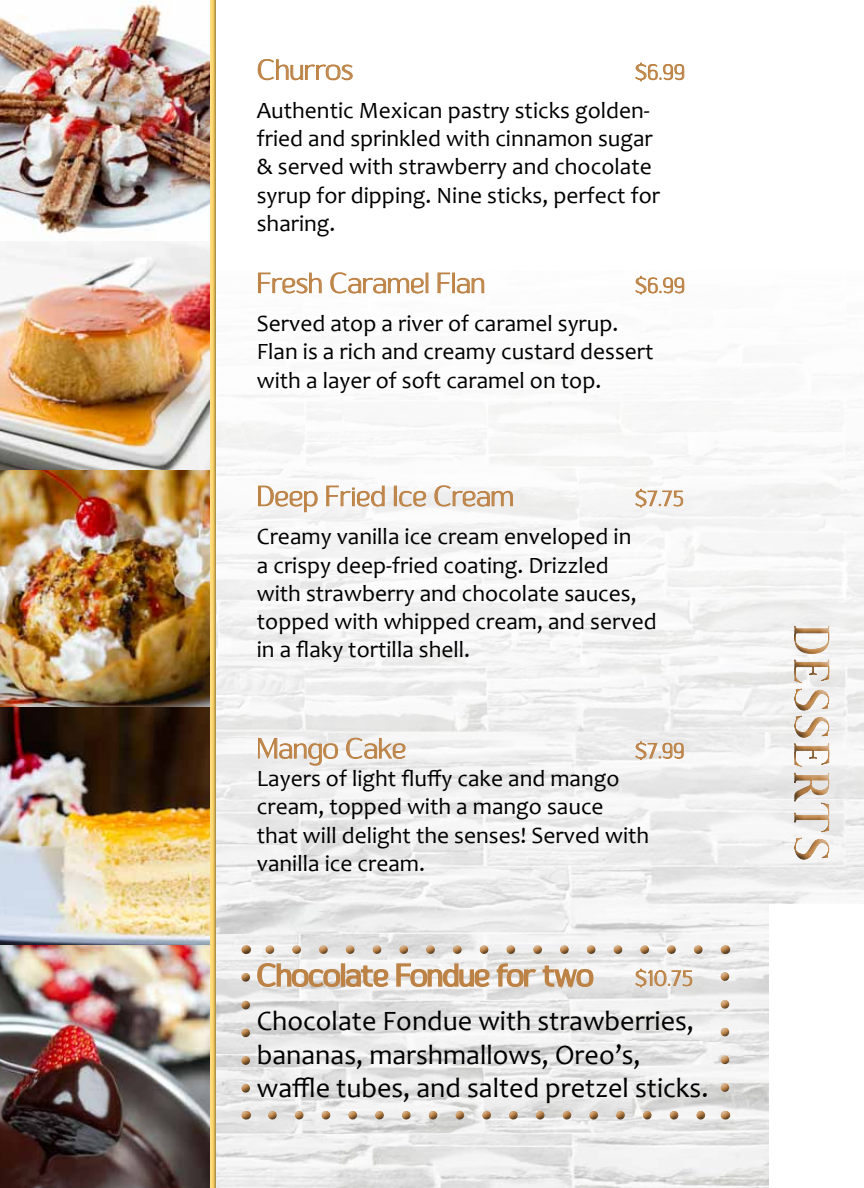
<style>
.page{position:relative;width:864px;height:1188px;background:#fff}
.page>*{position:absolute;margin:0;border:0;box-sizing:border-box;transform-origin:0 0}
.t1{font:60px "Salvalyn";color:#bd8346}
.t2{font:28.2px/33.8px "Candara";color:#000}
.t3{font:300 28.2px "Sumptuous";color:#bd8346}
.t4{font:23.4px/28.2px "Candara";color:#000}
.t5{font:300 21px "Sumptuous";color:#bd8346}
</style>
<div class="page">
<img style="left:217px;top:272px;width:647px;height:916px">
<svg style="left:258px;top:59px;width:95px;height:22px"></svg>
<svg style="left:635px;top:62px;width:50px;height:20px"></svg>
<svg style="left:258px;top:272px;width:64px;height:22px"></svg>
<svg style="left:330px;top:272px;width:94px;height:22px"></svg>
<svg style="left:437px;top:272px;width:13px;height:21px"></svg>
<div style="left:452px;top:273px;width:3px;height:20px;border:1px solid #bd8346"></div>
<svg style="left:457px;top:278px;width:27px;height:16px"></svg>
<svg style="left:635px;top:276px;width:50px;height:19px"></svg>
<svg style="left:258px;top:485px;width:60px;height:27px"></svg>
<svg style="left:326px;top:485px;width:59px;height:22px"></svg>
<div style="left:394px;top:486px;width:3px;height:20px;border:1px solid #bd8346"></div>
<svg style="left:399px;top:491px;width:27px;height:16px"></svg>
<svg style="left:434px;top:485px;width:79px;height:22px"></svg>
<svg style="left:635px;top:489px;width:48px;height:19px"></svg>
<svg style="left:258px;top:736px;width:80px;height:30px"></svg>
<svg style="left:346px;top:737px;width:60px;height:22px"></svg>
<svg style="left:635px;top:741px;width:49px;height:19px"></svg>
<img style="left:0;top:0;width:208px;height:464px">
<img style="left:0;top:464px;width:208px;height:244px">
<img style="left:0;top:708px;width:208px;height:237px">
<div style="left:208px;top:0;width:9px;height:1188px;background:#000;opacity:.75"></div>
<div style="left:770px;top:904px;width:94px;height:284px;background:#fff"></div>
<div style="left:787px;top:615px;width:53px;height:252px;background:#f0f0f0"></div>
<div style="left:783px;top:618px;width:52px;height:252px;background:#000;opacity:.75"></div>
<img style="left:0;top:945px;width:210px;height:243px">
<div style="left:240px;top:942px;width:490px;height:179px;background:#000;opacity:.75"></div>
<p class="t3" style="left:257px;top:54px;width:98px">Churros</p>
<p class="t5" style="left:635px;top:60px;width:52px">$6.99</p>
<p class="t4" style="left:257px;top:96px;width:405px">Authentic Mexican pastry sticks golden&shy;fried and sprinkled with cinnamon sugar &amp; served with strawberry and chocolate syrup for dipping. Nine sticks, perfect for sharing.</p>
<p class="t3" style="left:257px;top:267px;width:230px">Fresh Caramel Flan</p>
<p class="t5" style="left:635px;top:274px;width:52px">$6.99</p>
<p class="t4" style="left:257px;top:309px;width:398px">Served atop a river of caramel syrup.<br>Flan is a rich and creamy custard dessert with a layer of soft caramel on top.</p>
<p class="t3" style="left:257px;top:480px;width:259px">Deep Fried Ice Cream</p>
<p class="t5" style="left:635px;top:487px;width:50px">$7.75</p>
<p class="t4" style="left:257px;top:522px;width:401px">Creamy vanilla ice cream enveloped in<br>a crispy deep-fried coating. Drizzled with strawberry and chocolate sauces, topped with whipped cream, and served in a flaky tortilla shell.</p>
<p class="t3" style="left:257px;top:733px;width:151px">Mango Cake</p>
<p class="t5" style="left:635px;top:739px;width:51px">$7.99</p>
<p class="t4" style="left:257px;top:764px;width:394px">Layers of light fluffy cake and mango cream, topped with a mango sauce that will delight the senses! Served with vanilla ice cream.</p>
<p class="t5" style="left:635px;top:966px;width:60px">$10.75</p>
<p class="t2" style="left:257px;top:1004px;width:453px">Chocolate Fondue with strawberries, bananas, marshmallows, Oreo’s, waffle tubes, and salted pretzel sticks.</p>
<h1 class="t1" style="left:837px;top:623px;width:241px;rotate:90deg">desserts</h1>
</div>
